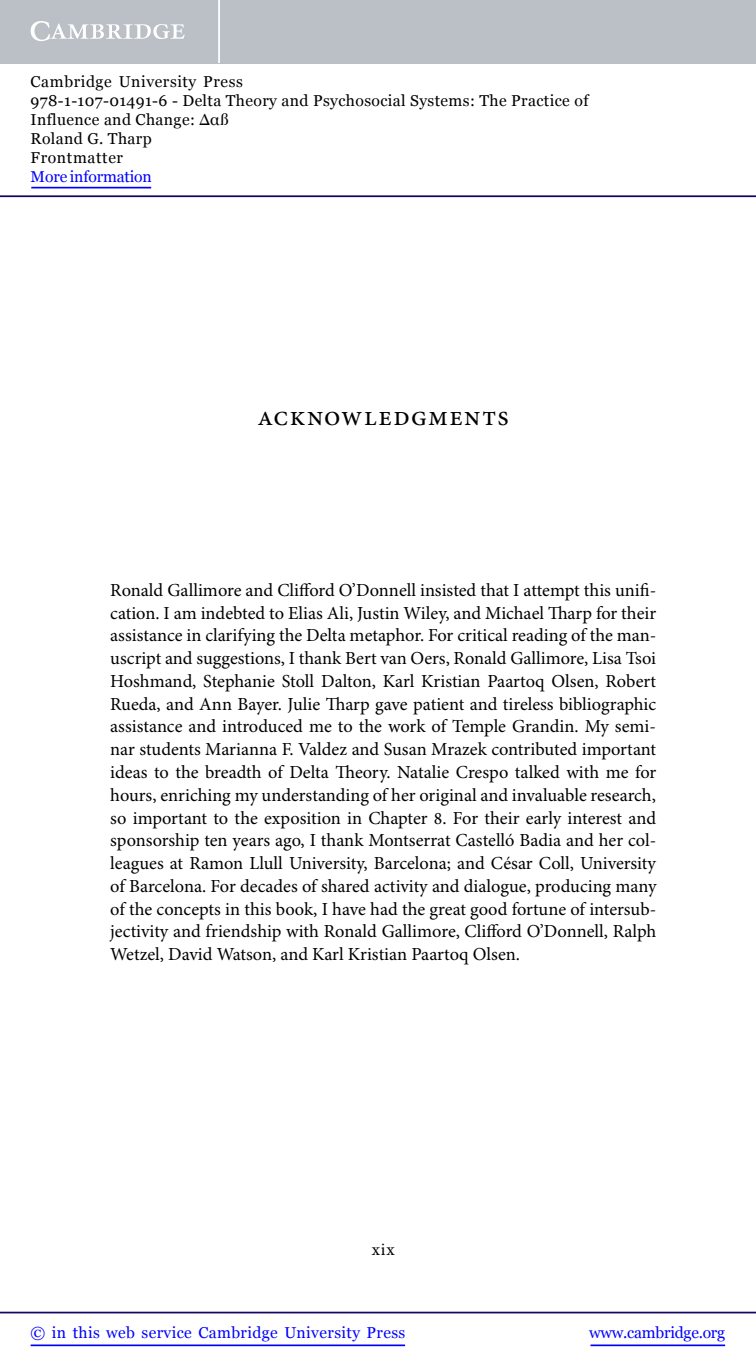
<style>
.page{position:relative;width:756px;height:1371px;background:#fff}
.page>*{position:absolute;margin:0;border:0;box-sizing:border-box;transform-origin:0 0}
.t1{font:28px "Minion Pro";letter-spacing:.05em;color:#000}
.t2{font:18.38px/22.8px "Minion Pro";letter-spacing:-.005em;color:#000;text-align:justify}
.t3{font:17.5px "Minion Pro";color:#000}
.t4{font:15.75px/18.9px "Georgia";letter-spacing:.025em;color:#000}
.t5{font:15.75px "Georgia";letter-spacing:.025em;color:#00f}
.t6{font:15.75px "Georgia";letter-spacing:-.015em;color:#00f}
.t7{font:15.75px "Georgia";letter-spacing:-.01em;color:#00f}
</style>
<div class="page">
<hr style="left:591px;top:1344px;width:134px;height:1px;background:#00f">
<hr style="left:0;top:1311px;width:756px;height:2px;background:#150666">
<hr style="left:31px;top:1344px;width:374px;height:1px;background:#00f">
<div style="left:0;top:0;width:756px;height:63px;background:#bac0c6"></div>
<svg style="left:31px;top:21px;width:154px;height:20px"></svg>
<hr style="left:218px;top:0;width:2px;height:63px;background:#fff">
<hr style="left:0;top:195px;width:756px;height:2px;background:#150666">
<hr style="left:31px;top:187px;width:120px;height:1px;background:#00f">
<p class="t4" style="left:31px;top:72px;width:559px">Cambridge University Press<br>978-1-107-01491-6 - Delta Theory and Psychosocial Systems: The Practice of<br>Influence and Change: Δαß<br>Roland G. Tharp<br>Frontmatter</p>
<p class="t7" style="left:31px;top:167px;width:123px">More information</p>
<h1 class="t1" style="left:257px;top:404px;width:253px">Acknowledgments</h1>
<p class="t2" style="left:110px;top:580px;width:548px">Ronald Gallimore and Clifford O’Donnell insisted that I attempt this unifi&shy;cation. I am indebted to Elias Ali, Justin Wiley, and Michael Tharp for their assistance in clarifying the Delta metaphor. For critical reading of the man&shy;uscript and suggestions, I thank Bert van Oers, Ronald Gallimore, Lisa Tsoi Hoshmand, Stephanie Stoll Dalton, Karl Kristian Paartoq Olsen, Robert Rueda, and Ann Bayer. Julie Tharp gave patient and tireless bibliographic assistance and introduced me to the work of Temple Grandin. My semi&shy;nar students Marianna F. Valdez and Susan Mrazek contributed important ideas to the breadth of Delta Theory. Natalie Crespo talked with me for hours, enriching my understanding of her original and invaluable research, so important to the exposition in Chapter 8 . For their early interest and sponsorship ten years ago, I thank Montserrat Castell ó Badia and her col&shy;leagues at Ramon Llull University, Barcelona; and C é sar Coll, University of Barcelona. For decades of shared activity and dialogue, producing many of the concepts in this book, I have had the great good fortune of intersub&shy;jectivity and friendship with Ronald Gallimore, Clifford O’Donnell, Ralph Wetzel, David Watson, and Karl Kristian Paartoq Olsen.</p>
<p class="t3" style="left:372px;top:1242px;width:24px">xix</p>
<p class="t5" style="left:31px;top:1323px;width:376px">© in this web service Cambridge University Press</p>
<p class="t6" style="left:589px;top:1323px;width:137px">www.cambridge.org</p>
</div>
